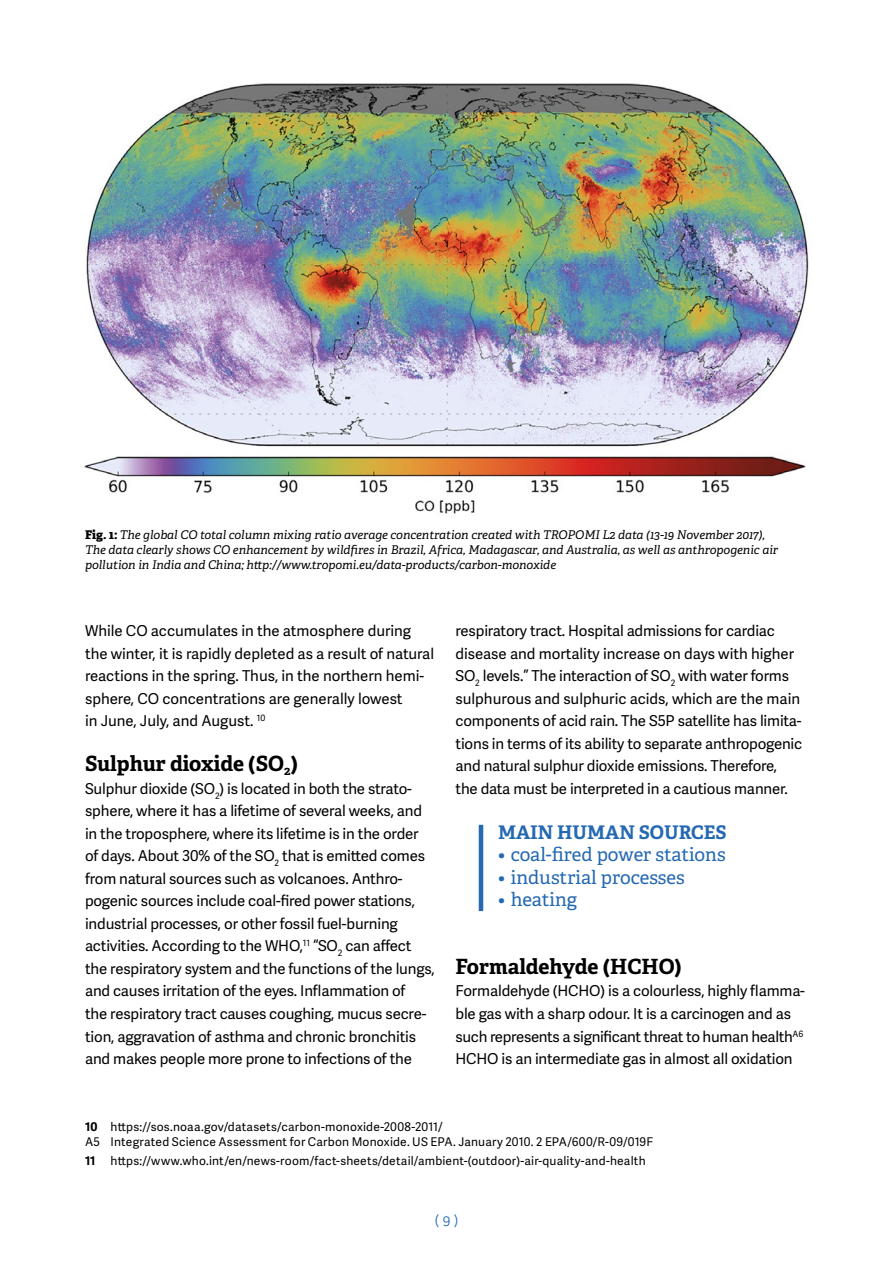
<style>
.page{position:relative;width:893px;height:1263px;background:#fff}
.page>*{position:absolute;margin:0;border:0;box-sizing:border-box;transform-origin:0 0}
.t1{font:700 21px "Adelle PE";color:#000}
.t2{font:18.75px "Adelle PE";color:#2569b2}
.t3{font:700 18.75px "Adelle PE";color:#2569b2}
.t4{font:15px/22.5px "Adelle Sans";letter-spacing:-.01em;color:#000}
.t5{font:15px "Adelle PE Lt";color:#2569b2}
.t6{font:italic 12px/15px "Adelle PE";color:#000}
.t7{font:12px/15px "Adelle Sans";letter-spacing:.015em;color:#000}
.t8{font:700 12px "Adelle Sans";color:#000}
.s1{font-family:"Adelle PE Eb";font-style:normal}
.s2{font-weight:700}
</style>
<div class="page">
<hr style="left:479px;top:825px;width:4px;height:86px;background:#2569b2">
<img style="left:84px;top:83px;width:725px;height:431px">
<p class="t6" style="left:85px;top:526px;width:695px"><span class="s1">Fig. 1:</span> The global CO total column mixing ratio average concentration created with TROPOMI L2 data (13-19 November 2017),<br>The data clearly shows CO enhancement by wildfires in Brazil, Africa, Madagascar, and Australia, as well as anthropogenic air pollution in India and China; http://www.tropomi.eu/data-products/carbon-monoxide</p>
<p class="t4" style="left:85px;top:619px;width:351px">While CO accumulates in the atmosphere during the winter, it is rapidly depleted as a result of natural reactions in the spring. Thus, in the northern hemi&shy;sphere, CO concentrations are generally lowest<br>in June, July, and August. <sup>10</sup></p>
<h1 class="t1" style="left:85px;top:749px;width:215px">Sulphur dioxide (SO<sub>2</sub>)</h1>
<p class="t4" style="left:85px;top:777px;width:351px">Sulphur dioxide (SO<sub>2</sub>) is located in both the strato&shy;sphere, where it has a lifetime of several weeks, and in the troposphere, where its lifetime is in the order of days. About 30% of the SO<sub>2</sub> that is emitted comes from natural sources such as volcanoes. Anthro&shy;pogenic sources include coal-fired power stations, industrial processes, or other fossil fuel-burning activities. According to the WHO,<sup>11</sup> “SO<sub>2</sub> can affect the respiratory system and the functions of the lungs, and causes irritation of the eyes. Inflammation of<br>the respiratory tract causes coughing, mucus secre&shy;tion, aggravation of asthma and chronic bronchitis and makes people more prone to infections of the</p>
<p class="t4" style="left:455px;top:619px;width:348px">respiratory tract. Hospital admissions for cardiac disease and mortality increase on days with higher SO<sub>2</sub> levels.” The interaction of SO<sub>2</sub> with water forms sulphurous and sulphuric acids, which are the main components of acid rain. The S5P satellite has limita&shy;tions in terms of its ability to separate anthropogenic and natural sulphur dioxide emissions. Therefore, the data must be interpreted in a cautious manner.</p>
<p class="t3" style="left:498px;top:819px;width:230px">MAIN HUMAN SOURCES</p>
<p class="t2" style="left:498px;top:841px;width:229px">• coal-fired power stations</p>
<p class="t2" style="left:498px;top:864px;width:188px">• industrial processes</p>
<p class="t2" style="left:498px;top:886px;width:81px">• heating</p>
<h1 class="t1" style="left:455px;top:951px;width:228px">Formaldehyde (HCHO)</h1>
<p class="t4" style="left:455px;top:979px;width:351px">Formaldehyde (HCHO) is a colourless, highly flamma&shy;ble gas with a sharp odour. It is a carcinogen and as such represents a significant threat to human health<sup>A6<br></sup>HCHO is an intermediate gas in almost all oxidation</p>
<p class="t7" style="left:85px;top:1119px;width:570px"><span class="s2">10</span> https://sos.noaa.gov/datasets/carbon-monoxide-2008-2011/<br>A5 Integrated Science Assessment for Carbon Monoxide. US EPA. January 2010. 2 EPA/600/R-09/019F</p>
<p class="t8" style="left:85px;top:1152px;width:12px">11</p>
<p class="t7" style="left:111px;top:1153px;width:537px">https://www.who.int/en/news-room/fact-sheets/detail/ambient-(outdoor)-air-quality-and-health</p>
<p class="t5" style="left:435px;top:1209px;width:25px">( 9 )</p>
</div>
